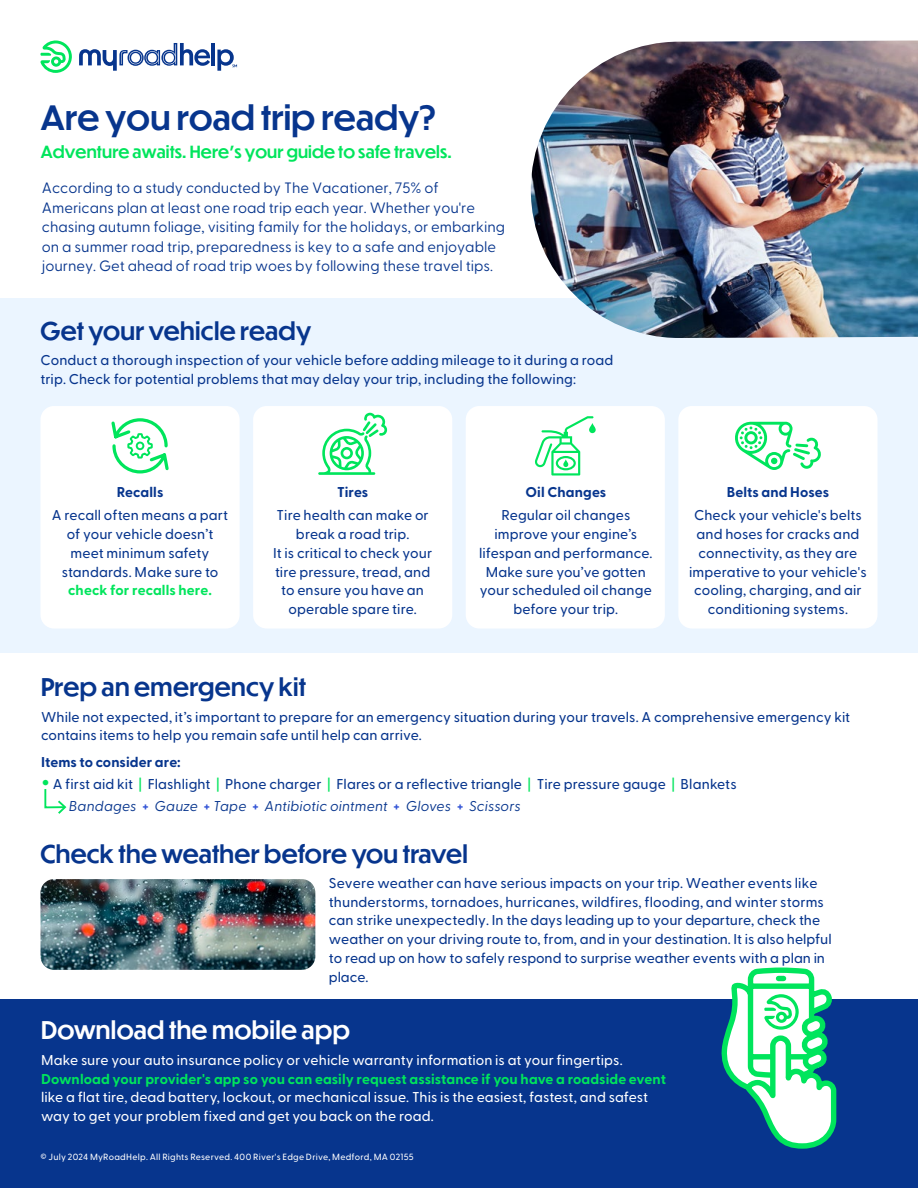
<style>
.page{position:relative;width:918px;height:1188px;background:#fff}
.page>*{position:absolute;margin:0;border:0;box-sizing:border-box;transform-origin:0 0}
.t1{font:500 33px "Dunbar Tall";letter-spacing:.01em;color:#07358d}
.t2{font:500 24px "Dunbar Tall";letter-spacing:.015em;color:#07358d}
.t3{font:500 24px "Dunbar Tall";letter-spacing:.015em;color:#fff}
.t4{font:500 16.5px "Dunbar Tall";letter-spacing:.01em;color:#00e55c}
.t5{font:15px/19.5px "Greycliff CF";color:#07358d}
.t6{font:500 14.25px/18.8px "Greycliff CF";letter-spacing:.005em;color:#07358d}
.t7{font:500 14.25px/18.8px "Greycliff CF";letter-spacing:.005em;color:#fff}
.t8{font:700 14.25px "Greycliff CF";letter-spacing:.005em;color:#00e55c}
.t9{font:700 14.25px "Greycliff CF";letter-spacing:.005em;color:#07358d}
.t10{font:500 9px "Greycliff CF";letter-spacing:.025em;color:#fff}
.s1{font-weight:700;font-size:27px;color:#00e55c}
.s2{color:#00e55c}
.s3{font-weight:400;font-style:italic}
.s4{font-weight:700;color:#3455d6}
</style>
<div class="page">
<div style="left:0;top:298px;width:918px;height:354px;background:#ebf5ff"></div>
<div style="left:40px;top:406px;width:200px;height:222px;background:#fff;border-radius:14px"></div>
<div style="left:253px;top:406px;width:199px;height:222px;background:#fff;border-radius:14px"></div>
<div style="left:466px;top:406px;width:199px;height:222px;background:#fff;border-radius:14px"></div>
<div style="left:678px;top:406px;width:200px;height:222px;background:#fff;border-radius:14px"></div>
<div style="left:0;top:999px;width:918px;height:189px;background:#07358d"></div>
<svg style="left:111px;top:418px;width:58px;height:55px"></svg>
<svg style="left:318px;top:413px;width:69px;height:62px"></svg>
<svg style="left:535px;top:416px;width:58px;height:60px"></svg>
<svg style="left:589px;top:423px;width:7px;height:10px"></svg>
<svg style="left:563px;top:459px;width:5px;height:8px"></svg>
<svg style="left:735px;top:422px;width:86px;height:48px"></svg>
<img style="left:40px;top:879px;width:275px;height:91px">
<svg style="left:722px;top:968px;width:114px;height:181px"></svg>
<img style="left:531px;top:40px;width:387px;height:298px">
<svg style="left:41px;top:40px;width:31px;height:33px"></svg>
<hr style="left:212px;top:43px;width:3px;height:22px;background:#07358d">
<svg style="left:79px;top:43px;width:131px;height:28px"></svg>
<svg style="left:217px;top:49px;width:20px;height:22px"></svg>
<svg style="left:44px;top:789px;width:23px;height:25px"></svg>
<h1 class="t1" style="left:41px;top:93px;width:397px">Are you road trip ready?</h1>
<p class="t4" style="left:41px;top:140px;width:413px">Adventure awaits. Here's your guide to safe travels.</p>
<p class="t5" style="left:42px;top:177px;width:465px">According to a study conducted by The Vacationer, 75% of Americans plan at least one road trip each year. Whether you're chasing autumn foliage, visiting family for the holidays, or embarking on a summer road trip, preparedness is key to a safe and enjoyable journey. Get ahead of road trip woes by following these travel tips.</p>
<h2 class="t2" style="left:40px;top:313px;width:272px">Get your vehicle ready</h2>
<p class="t6" style="left:40px;top:350px;width:575px">Conduct a thorough inspection of your vehicle before adding mileage to it during a road trip. Check for potential problems that may delay your trip, including the following:</p>
<p class="t9" style="left:117px;top:481px;width:48px">Recalls</p>
<p class="t6" style="left:52px;top:505px;width:178px;text-align:center">A recall often means a part of your vehicle doesn’t meet minimum safety standards. Make sure to</p>
<p class="t8" style="left:68px;top:579px;width:145px">check for recalls here.</p>
<p class="t9" style="left:337px;top:481px;width:33px">Tires</p>
<p class="t6" style="left:273px;top:505px;width:161px;text-align:center">Tire health can make or break a road trip.<br>It is critical to check your tire pressure, tread, and to ensure you have an operable spare tire.</p>
<p class="t9" style="left:525px;top:481px;width:82px">Oil Changes</p>
<p class="t6" style="left:479px;top:505px;width:175px;text-align:center">Regular oil changes improve your engine’s lifespan and performance.<br>Make sure you’ve gotten your scheduled oil change before your trip.</p>
<p class="t9" style="left:727px;top:481px;width:104px">Belts and Hoses</p>
<p class="t6" style="left:689px;top:505px;width:179px;text-align:center">Check your vehicle's belts and hoses for cracks and connectivity, as they are imperative to your vehicle's cooling, charging, and air conditioning systems.</p>
<h2 class="t2" style="left:41px;top:670px;width:267px">Prep an emergency kit</h2>
<p class="t6" style="left:41px;top:706px;width:811px">While not expected, it’s important to prepare for an emergency situation during your travels. A comprehensive emergency kit contains items to help you remain safe until help can arrive.</p>
<p class="t9" style="left:41px;top:751px;width:141px">Items to consider are:</p>
<p class="t6" style="left:69px;top:772px;width:669px;line-height:22px;text-indent:-28px"><span class="s1">•</span> A first aid kit <span class="s2">|</span> Flashlight <span class="s2">|</span> Phone charger <span class="s2">|</span> Flares or a reflective triangle <span class="s2">|</span> Tire pressure gauge <span class="s2">|</span> Blankets<br><span class="s3">Bandages</span> <span class="s4">+</span> <span class="s3">Gauze</span> <span class="s4">+</span> <span class="s3">Tape</span> <span class="s4">+</span> <span class="s3">Antibiotic ointment</span> <span class="s4">+</span> <span class="s3">Gloves</span> <span class="s4">+</span> <span class="s3">Scissors</span></p>
<h2 class="t2" style="left:40px;top:837px;width:429px">Check the weather before you travel</h2>
<p class="t6" style="left:329px;top:872px;width:504px">Severe weather can have serious impacts on your trip. Weather events like thunderstorms, tornadoes, hurricanes, wildfires, flooding, and winter storms can strike unexpectedly. In the days leading up to your departure, check the weather on your driving route to, from, and in your destination. It is also helpful to read up on how to safely respond to surprise weather events with a plan in place.</p>
<h2 class="t3" style="left:41px;top:1013px;width:310px">Download the mobile app</h2>
<p class="t7" style="left:41px;top:1049px;width:583px">Make sure your auto insurance policy or vehicle warranty information is at your fingertips.</p>
<p class="t8" style="left:41px;top:1068px;width:626px">Download your provider's app so you can easily request assistance if you have a roadside event</p>
<p class="t7" style="left:41px;top:1087px;width:609px">like a flat tire, dead battery, lockout, or mechanical issue. This is the easiest, fastest, and safest way to get your problem fixed and get you back on the road.</p>
<p class="t10" style="left:40px;top:1150px;width:375px">© July 2024 MyRoadHelp. All Rights Reserved. 400 River's Edge Drive, Medford, MA 02155</p>
</div>
